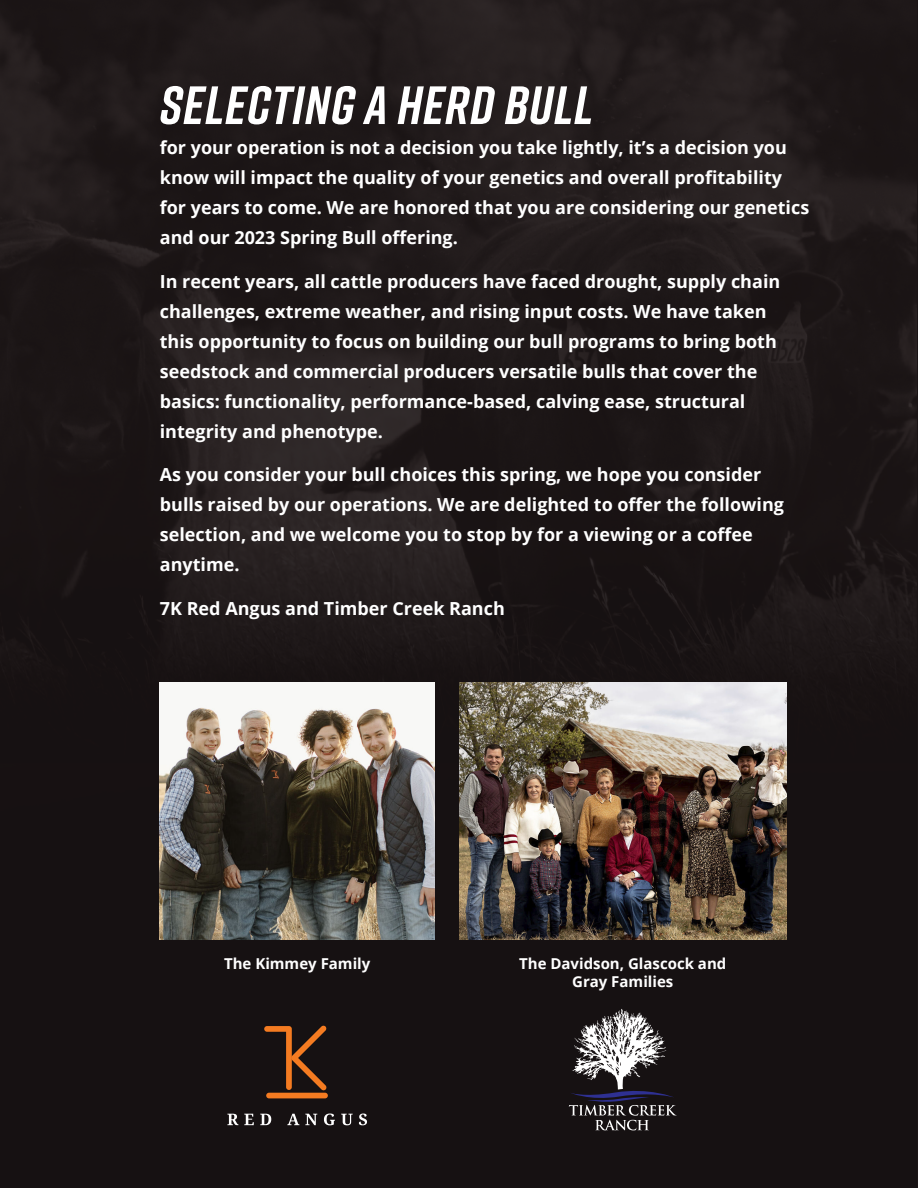
<style>
.page{position:relative;width:918px;height:1188px;background:#fff}
.page>*{position:absolute;margin:0;border:0;box-sizing:border-box;transform-origin:0 0}
.t1{font:italic 700 53.85px "Rift";letter-spacing:.015em;color:#fff}
.t2{font:700 18px/30px "Open Sans";color:#fff}
.t3{font:700 15px/18px "Open Sans";color:#fff;text-align:center}
</style>
<div class="page">
<img style="left:0;top:0;width:917px;height:1188px">
<img style="left:160px;top:683px;width:275px;height:256px">
<svg style="left:569px;top:1009px;width:108px;height:121px"></svg>
<div style="left:266px;top:1093px;width:62px;height:5px;background:#f47b21;border-radius:3px"></div>
<svg style="left:264px;top:1025px;width:63px;height:65px"></svg>
<svg style="left:227px;top:1114px;width:11px;height:11px"></svg>
<svg style="left:244px;top:1114px;width:10px;height:11px"></svg>
<svg style="left:260px;top:1114px;width:11px;height:11px"></svg>
<svg style="left:287px;top:1114px;width:12px;height:11px"></svg>
<svg style="left:305px;top:1114px;width:12px;height:11px"></svg>
<svg style="left:324px;top:1114px;width:11px;height:11px"></svg>
<svg style="left:341px;top:1114px;width:12px;height:11px"></svg>
<svg style="left:359px;top:1114px;width:8px;height:11px"></svg>
<img style="left:459px;top:683px;width:328px;height:256px">
<p class="t1" style="left:160px;top:67px;width:435px">SELECTING A HERD BULL</p>
<p class="t2" style="left:160px;top:132px;width:651px">for your operation is not a decision you take lightly, it’s a decision you know will impact the quality of your genetics and overall profitability for years to come. We are honored that you are considering our genetics and our 2023 Spring Bull offering.</p>
<p class="t2" style="left:160px;top:266px;width:622px">In recent years, all cattle producers have faced drought, supply chain challenges, extreme weather, and rising input costs. We have taken this opportunity to focus on building our bull programs to bring both seedstock and commercial producers versatile bulls that cover the basics: functionality, performance-based, calving ease, structural integrity and phenotype.</p>
<p class="t2" style="left:160px;top:459px;width:626px">As you consider your bull choices this spring, we hope you consider bulls raised by our operations. We are delighted to offer the following selection, and we welcome you to stop by for a viewing or a coffee anytime.</p>
<p class="t2" style="left:160px;top:593px;width:347px">7K Red Angus and Timber Creek Ranch</p>
<p class="t3" style="left:224px;top:954px;width:148px">The Kimmey Family</p>
<p class="t3" style="left:519px;top:954px;width:209px">The Davidson, Glascock and<br>Gray Families</p>
</div>
